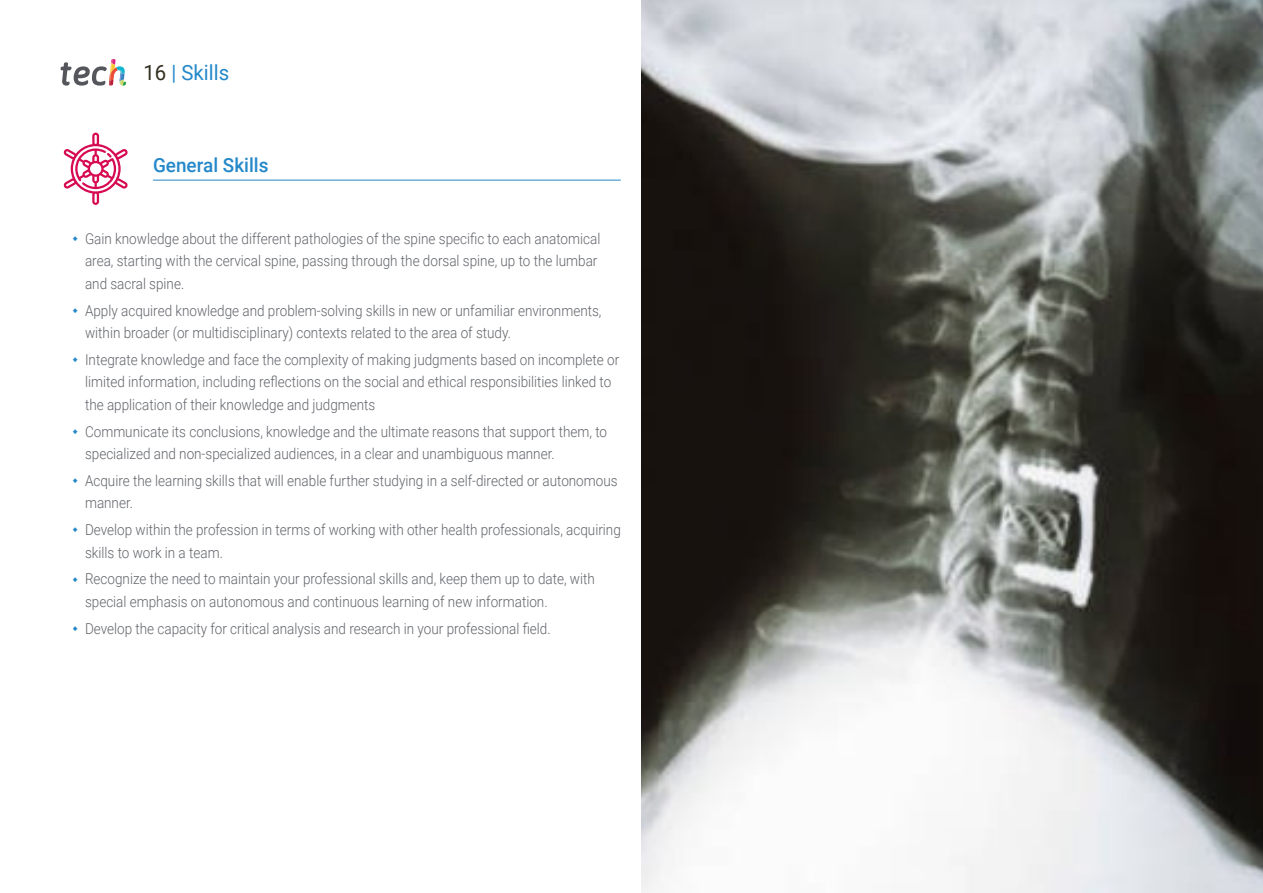
<style>
.page{position:relative;width:1263px;height:893px;background:#fff}
.page>*{position:absolute;margin:0;border:0;box-sizing:border-box;transform-origin:0 0}
.t1{font:21px "Roboto";color:#2488c9}
.t2{font:500 19.5px "Roboto";color:#2488c9}
.t3{font:300 15px/22.5px "Roboto";color:#61646a;scale:.9 1}
.s1{color:#312e20}
</style>
<div class="page">
<img style="left:641px;top:0;width:622px;height:893px">
<hr style="left:153px;top:180px;width:468px;height:1px;background:#2488c9">
<svg style="left:63px;top:133px;width:65px;height:72px"></svg>
<svg style="left:61px;top:59px;width:65px;height:27px"></svg>
<h1 class="t1" style="left:144px;top:57px;width:87px"><span class="s1">16</span> | Skills</h1>
<h2 class="t2" style="left:153px;top:151px;width:117px">General Skills</h2>
<p class="t3" style="left:85px;top:227px;width:574px">Gain knowledge about the different pathologies of the spine specific to each anatomical area, starting with the cervical spine, passing through the dorsal spine, up to the lumbar and sacral spine.</p>
<p class="t3" style="left:85px;top:298px;width:575px">Apply acquired knowledge and problem-solving skills in new or unfamiliar environments, within broader (or multidisciplinary) contexts related to the area of study.</p>
<p class="t3" style="left:85px;top:348px;width:595px">Integrate knowledge and face the complexity of making judgments based on incomplete or limited information, including reflections on the social and ethical responsibilities linked to the application of their knowledge and judgments</p>
<p class="t3" style="left:85px;top:419px;width:582px">Communicate its conclusions, knowledge and the ultimate reasons that support them, to specialized and non-specialized audiences, in a clear and unambiguous manner.</p>
<p class="t3" style="left:85px;top:469px;width:593px">Acquire the learning skills that will enable further studying in a self-directed or autonomous manner.</p>
<p class="t3" style="left:85px;top:518px;width:597px">Develop within the profession in terms of working with other health professionals, acquiring skills to work in a team.</p>
<p class="t3" style="left:85px;top:567px;width:568px">Recognize the need to maintain your professional skills and, keep them up to date, with special emphasis on autonomous and continuous learning of new information.</p>
<p class="t3" style="left:85px;top:616px;width:519px">Develop the capacity for critical analysis and research in your professional field.</p>
</div>
